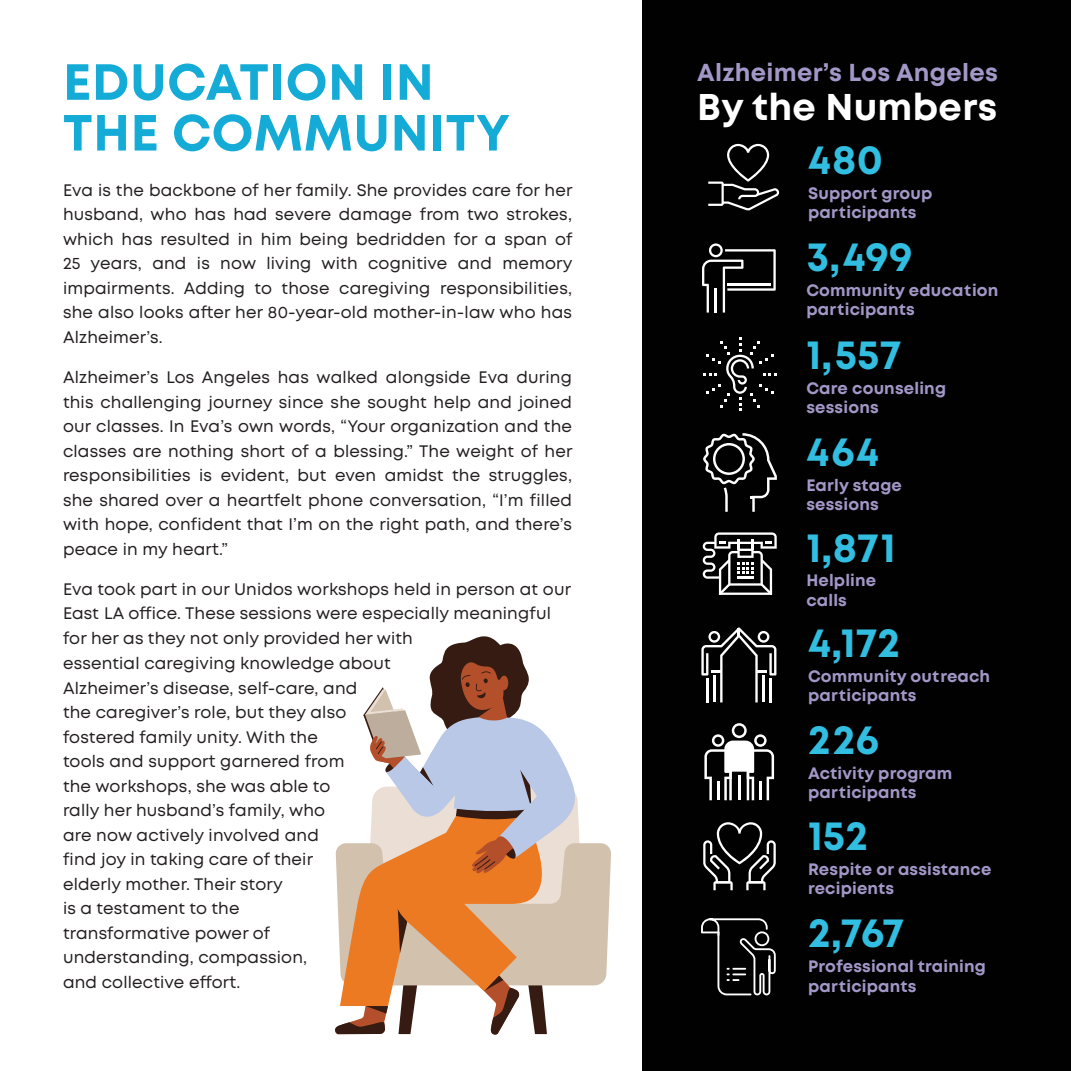
<style>
.page{position:relative;width:1071px;height:1071px;background:#fff}
.page>*{position:absolute;margin:0;border:0;box-sizing:border-box;transform-origin:0 0}
.t1{font:700 50.75px/50.8px "Mont";letter-spacing:.01em;color:#14abd6}
.t2{font:700 41.3px "Mont";color:#31bee1}
.t3{font:700 37.27px "Mont";letter-spacing:.01em;color:#fff}
.t4{font:700 24.5px "Mont";letter-spacing:.01em;color:#a397c8}
.t5{font:16.62px/24.5px "Mont";letter-spacing:.01em;color:#231f20;text-align:justify}
.t6{font:700 16.45px/19.2px "Mont";letter-spacing:.01em;color:#a397c8}
</style>
<div class="page">
<div style="left:642px;top:0;width:429px;height:1071px;background:#010101"></div>
<svg style="left:704px;top:723px;width:70px;height:77px"></svg>
<svg style="left:701px;top:627px;width:75px;height:75px"></svg>
<svg style="left:703px;top:337px;width:74px;height:74px"></svg>
<svg style="left:703px;top:433px;width:74px;height:79px"></svg>
<svg style="left:703px;top:532px;width:74px;height:63px"></svg>
<svg style="left:702px;top:243px;width:74px;height:70px"></svg>
<svg style="left:708px;top:144px;width:71px;height:66px"></svg>
<svg style="left:703px;top:822px;width:73px;height:68px"></svg>
<svg style="left:701px;top:918px;width:75px;height:77px"></svg>
<svg style="left:335px;top:636px;width:276px;height:399px"></svg>
<h1 class="t1" style="left:63px;top:57px;width:449px">EDUCATION IN<br>THE COMMUNITY</h1>
<p class="t5" style="left:63px;top:178px;width:511px">Eva is the backbone of her family. She provides care for her husband, who has had severe damage from two strokes, which has resulted in him being bedridden for a span of 25 years, and is now living with cognitive and memory impairments. Adding to those caregiving responsibilities, she also looks after her 80-year-old mother-in-law who has Alzheimer’s.</p>
<p class="t5" style="left:63px;top:365px;width:511px">Alzheimer’s Los Angeles has walked alongside Eva during this challenging journey since she sought help and joined our classes. In Eva’s own words, “Your organization and the classes are nothing short of a blessing.” The weight of her responsibilities is evident, but even amidst the struggles, she shared over a heartfelt phone conversation, “I’m filled with hope, confident that I’m on the right path, and there’s peace in my heart.”</p>
<p class="t5" style="left:63px;top:577px;width:510px;text-align:left">Eva took part in our Unidos workshops held in person at our<br>East LA office. These sessions were especially meaningful for her as they not only provided her with</p>
<p class="t5" style="left:63px;top:651px;width:329px;text-align:left">essential caregiving knowledge about<br>Alzheimer’s disease, self-care, and<br>the caregiver’s role, but they also fostered family unity. With the<br>tools and support garnered from<br>the workshops, she was able to<br>rally her husband’s family, who<br>are now actively involved and<br>find joy in taking care of their<br>elderly mother. Their story<br>is a testament to the<br>transformative power of understanding, compassion,<br>and collective effort.</p>
<h3 class="t4" style="left:697px;top:56px;width:302px">Alzheimer’s Los Angeles</h3>
<h3 class="t3" style="left:697px;top:83px;width:302px">By the Numbers</h3>
<h2 class="t2" style="left:808px;top:133px;width:76px">480</h2>
<p class="t6" style="left:808px;top:183px;width:126px">Suppor t group participants</p>
<h2 class="t2" style="left:806px;top:230px;width:108px">3,499</h2>
<p class="t6" style="left:806px;top:280px;width:194px">Community education participants</p>
<h2 class="t2" style="left:806px;top:328px;width:97px">1,557</h2>
<p class="t6" style="left:806px;top:379px;width:141px">Care counseling sessions</p>
<h2 class="t2" style="left:806px;top:425px;width:74px">464</h2>
<p class="t6" style="left:806px;top:475px;width:97px">Early stage sessions</p>
<h2 class="t2" style="left:806px;top:520px;width:91px">1,871</h2>
<p class="t6" style="left:806px;top:571px;width:71px">Helpline calls</p>
<h2 class="t2" style="left:808px;top:616px;width:94px">4,172</h2>
<p class="t6" style="left:808px;top:667px;width:184px">Community outreach participants</p>
<h2 class="t2" style="left:808px;top:712px;width:72px">226</h2>
<p class="t6" style="left:808px;top:763px;width:146px">Activity program participants</p>
<h2 class="t2" style="left:808px;top:809px;width:62px">152</h2>
<p class="t6" style="left:808px;top:860px;width:185px">Respite or assistance recipients</p>
<h2 class="t2" style="left:808px;top:906px;width:98px">2,767</h2>
<p class="t6" style="left:808px;top:957px;width:179px">Professional training participants</p>
</div>
